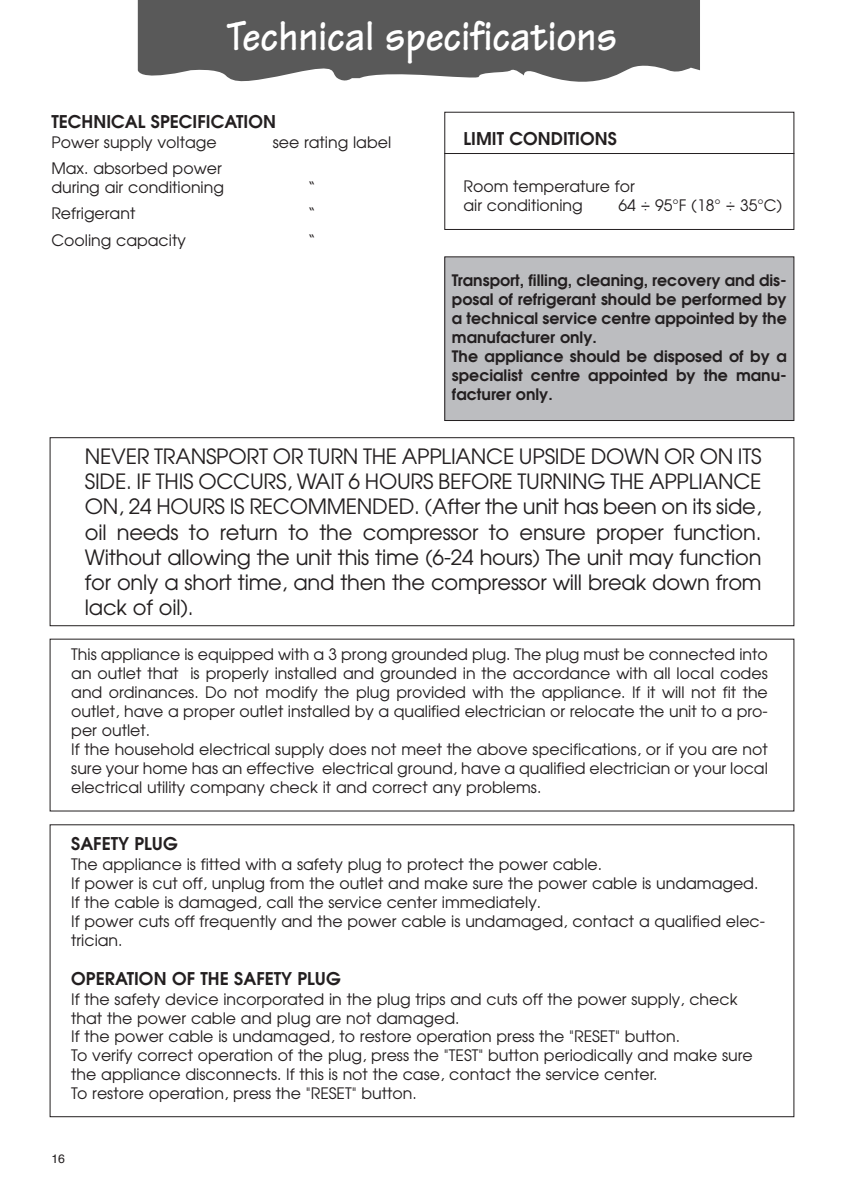
<style>
.page{position:relative;width:844px;height:1191px;background:#fff}
.page>*{position:absolute;margin:0;border:0;box-sizing:border-box;transform-origin:0 0}
.t1{font:700 43.75px "Tekton";color:#fff;scale:.9 1}
.t2{font:21px/25.2px "Avant Garde";letter-spacing:-.01em;color:#231f20;text-align:justify}
.t3{font:600 17.5px "Avant Garde";color:#231f20}
.t4{font:15.75px/18.9px "Avant Garde";color:#231f20}
.t5{font:600 15.75px/18.9px "Avant Garde";color:#231f20}
.t6{font:12.25px "Helvetica";color:#231f20}
</style>
<div class="page">
<svg style="left:138px;top:0;width:561px;height:82px;background:#686868"></svg>
<div style="left:444px;top:112px;width:350px;height:118px;border:1px solid #231f20"></div>
<hr style="left:444px;top:153px;width:350px;height:1px;background:#231f20">
<div style="left:50px;top:437px;width:744px;height:189px;border:1px solid #231f20"></div>
<div style="left:444px;top:257px;width:349px;height:163px;background:#bcbdc0"></div>
<div style="left:444px;top:256px;width:350px;height:165px;border:1px solid #231f20"></div>
<h1 class="t1" style="left:227px;top:21px;width:435px">Technical specifications</h1>
<p class="t3" style="left:51px;top:115px;width:226px">TECHNICAL SPECIFICATION</p>
<p class="t4" style="left:51px;top:134px;width:167px">Power supply voltage</p>
<p class="t4" style="left:272px;top:134px;width:120px">see rating label</p>
<p class="t4" style="left:51px;top:160px;width:174px">Max. absorbed power during air conditioning</p>
<p class="t4" style="left:308px;top:179px;width:9px">“</p>
<p class="t4" style="left:51px;top:206px;width:85px">Refrigerant</p>
<p class="t4" style="left:308px;top:206px;width:9px">“</p>
<p class="t4" style="left:51px;top:232px;width:136px">Cooling capacity</p>
<p class="t4" style="left:308px;top:232px;width:9px">“</p>
<p class="t3" style="left:463px;top:132px;width:155px">LIMIT CONDITIONS</p>
<p class="t4" style="left:463px;top:178px;width:173px">Room temperature for air conditioning</p>
<p class="t4" style="left:618px;top:197px;width:165px">64 ÷ 95°F (18° ÷ 35°C)</p>
<p class="t5" style="left:452px;top:272px;width:336px">Transport, filling, cleaning, recovery and dis&shy;posal of refrigerant should be performed by a technical service centre appointed by the manufacturer only.<br>The appliance should be disposed of by a specialist centre appointed by the manu&shy;facturer only.</p>
<p class="t2" style="left:85px;top:445px;width:678px">NEVER TRANSPORT OR TURN THE APPLIANCE UPSIDE DOWN OR ON ITS SIDE. IF THIS OCCURS, WAIT 6 HOURS BEFORE TURNING THE APPLIANCE ON, 24 HOURS IS RECOMMENDED. (After the unit has been on its side, oil needs to return to the compressor to ensure proper function.<br>Without allowing the unit this time (6-24 hours) The unit may function for only a short time, and then the compressor will break down from lack of oil).</p>
<p class="t4" style="left:71px;top:646px;width:698px">This appliance is equipped with a 3 prong grounded plug. The plug must be connected into an outlet that is properly installed and grounded in the accordance with all local codes and ordinances. Do not modify the plug provided with the appliance. If it will not fit the outlet, have a proper outlet installed by a qualified electrician or relocate the unit to a pro&shy;per outlet.<br>If the household electrical supply does not meet the above specifications, or if you are not sure your home has an effective electrical ground, have a qualified electrician or your local electrical utility company check it and correct any problems.</p>
<p class="t3" style="left:71px;top:837px;width:108px">SAFETY PLUG</p>
<p class="t4" style="left:71px;top:856px;width:695px">The appliance is fitted with a safety plug to protect the power cable.<br>If power is cut off, unplug from the outlet and make sure the power cable is undamaged.<br>If the cable is damaged, call the service center immediately.<br>If power cuts off frequently and the power cable is undamaged, contact a qualified elec&shy;trician.</p>
<p class="t3" style="left:71px;top:972px;width:271px">OPERATION OF THE SAFETY PLUG</p>
<p class="t4" style="left:71px;top:990px;width:682px">If the safety device incorporated in the plug trips and cuts off the power supply, check that the power cable and plug are not damaged.<br>If the power cable is undamaged, to restore operation press the "RESET" button.<br>To verify correct operation of the plug, press the "TEST" button periodically and make sure the appliance disconnects. If this is not the case, contact the service center.<br>To restore operation, press the "RESET" button.</p>
<p class="t6" style="left:51px;top:1154px;width:15px">16</p>
</div>
